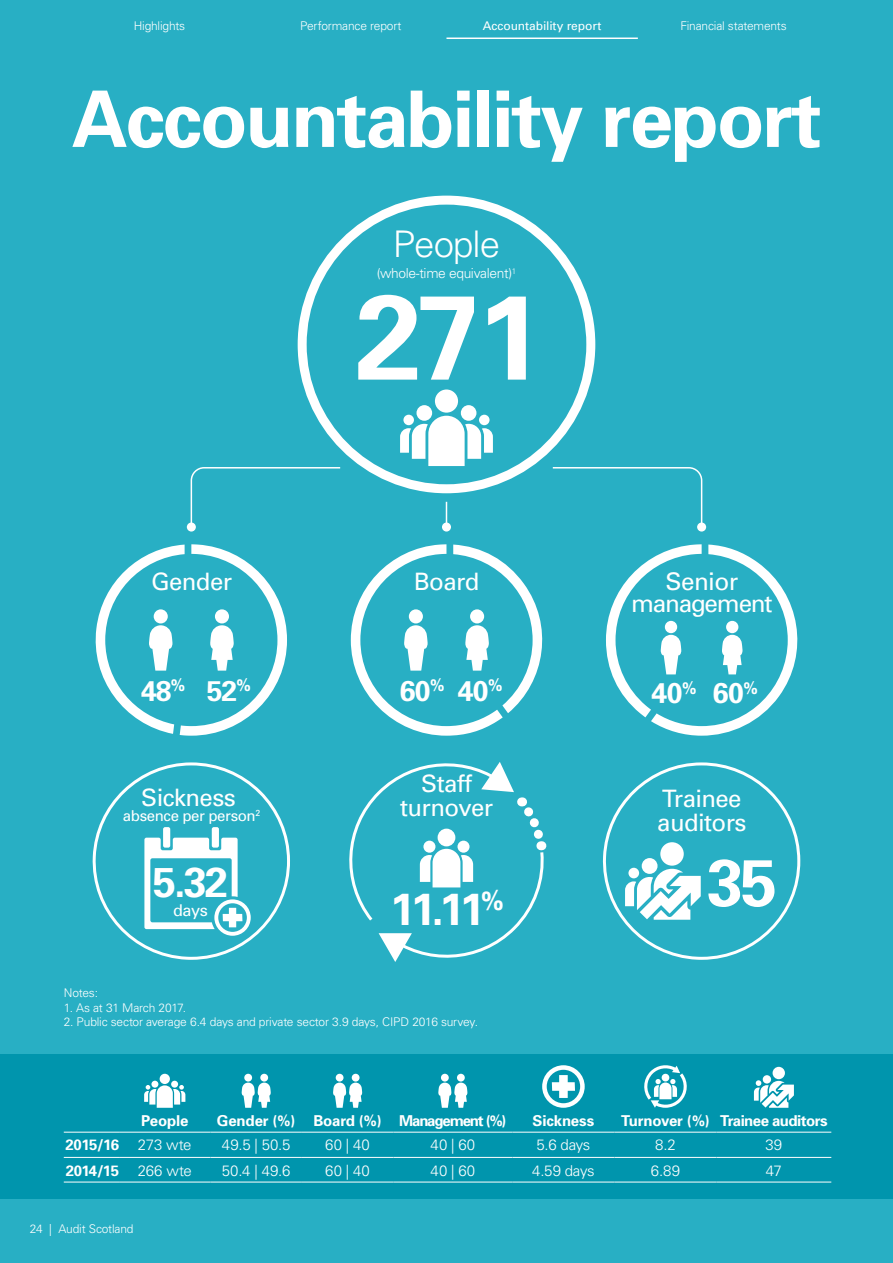
<style>
.page{position:relative;width:893px;height:1263px;background:#28afc4}
.page>*{position:absolute;margin:0;border:0;box-sizing:border-box;transform-origin:0 0}
.t1{font:700 120px "Univers";color:#fff}
._14A-Section_header{font:700 78px "Univers";letter-spacing:-.025em;color:#fff}
.t2{font:700 66px "Univers";color:#fff}
.t3{font:700 45.15px "Univers";color:#fff}
.t4{font:700 41.85px "Univers";color:#fff}
.t5{font:300 36.75px "Univers";letter-spacing:-.025em;color:#fff}
.t6{font:700 28.5px "Univers";letter-spacing:-.03em;color:#fff}
.t7{font:700 26.25px "Univers";color:#fff}
.t8{font:24.3px/21.6px "Univers";letter-spacing:-.05em;color:#fff;text-align:center}
.t9{font:24px/24px "Univers";letter-spacing:-.025em;color:#fff}
.t10{font:16.2px "Univers";color:#fff}
._00-Exhibit_artwork{font:300 15px "Univers";color:#fff}
._00-Exhibit_artwork-2{font:700 15px "Univers";letter-spacing:-.03em;color:#fff}
.t11{font:15px "Univers";letter-spacing:-.025em;color:#fff}
._00-Exhibit_artwork-3{font:700 15px "Univers";letter-spacing:-.075em;color:#fff}
._00-Exhibit_artwork-4{font:700 15px "Univers";letter-spacing:-.01em;color:#fff}
.t12{font:300 13.8px "Univers";letter-spacing:-.025em;color:#fff}
._24-Item_note__Corp{font:300 12px "Univers";letter-spacing:-.015em;color:#fff}
.t13{font:12px "Univers";letter-spacing:-.005em;color:#fff}
</style>
<div class="page">
<hr style="left:446px;top:38px;width:192px;height:1px;background:#fff">
<div style="left:0;top:1054px;width:893px;height:145px;background:#0095ad"></div>
<hr style="left:64px;top:1157px;width:55px;height:1px;background:#fff">
<hr style="left:119px;top:1157px;width:91px;height:1px;background:#fff">
<hr style="left:210px;top:1157px;width:92px;height:1px;background:#fff">
<hr style="left:302px;top:1157px;width:91px;height:1px;background:#fff">
<hr style="left:393px;top:1157px;width:119px;height:1px;background:#fff">
<hr style="left:512px;top:1157px;width:102px;height:1px;background:#fff">
<hr style="left:614px;top:1157px;width:102px;height:1px;background:#fff">
<hr style="left:716px;top:1157px;width:115px;height:1px;background:#fff">
<hr style="left:64px;top:1182px;width:55px;height:1px;background:#fff">
<hr style="left:119px;top:1182px;width:91px;height:1px;background:#fff">
<hr style="left:210px;top:1182px;width:92px;height:1px;background:#fff">
<hr style="left:302px;top:1182px;width:91px;height:1px;background:#fff">
<hr style="left:393px;top:1182px;width:119px;height:1px;background:#fff">
<hr style="left:512px;top:1182px;width:102px;height:1px;background:#fff">
<hr style="left:614px;top:1182px;width:102px;height:1px;background:#fff">
<hr style="left:716px;top:1182px;width:115px;height:1px;background:#fff">
<hr style="left:64px;top:1132px;width:55px;height:1px;background:#fff">
<hr style="left:119px;top:1132px;width:91px;height:1px;background:#fff">
<hr style="left:210px;top:1132px;width:92px;height:1px;background:#fff">
<hr style="left:302px;top:1132px;width:91px;height:1px;background:#fff">
<hr style="left:393px;top:1132px;width:119px;height:1px;background:#fff">
<hr style="left:512px;top:1132px;width:102px;height:1px;background:#fff">
<hr style="left:614px;top:1132px;width:102px;height:1px;background:#fff">
<hr style="left:716px;top:1132px;width:115px;height:1px;background:#fff">
<svg style="left:298px;top:196px;width:297px;height:297px"></svg>
<div style="left:416px;top:405px;width:16px;height:16px;background:#fff;border-radius:50%"></div>
<div style="left:461px;top:405px;width:15px;height:16px;background:#fff;border-radius:50%"></div>
<svg style="left:400px;top:416px;width:93px;height:50px"></svg>
<div style="left:435px;top:389px;width:23px;height:24px;background:#fff;border-radius:50%"></div>
<svg style="left:95px;top:544px;width:192px;height:192px"></svg>
<svg style="left:551px;top:466px;width:152px;height:56px"></svg>
<div style="left:697px;top:522px;width:9px;height:9px;background:#fff;border-radius:50%"></div>
<svg style="left:446px;top:502px;width:1px;height:20px"></svg>
<div style="left:442px;top:522px;width:9px;height:9px;background:#fff;border-radius:50%"></div>
<svg style="left:190px;top:466px;width:152px;height:56px"></svg>
<div style="left:187px;top:522px;width:9px;height:9px;background:#fff;border-radius:50%"></div>
<svg style="left:602px;top:762px;width:199px;height:198px"></svg>
<svg style="left:92px;top:762px;width:198px;height:198px"></svg>
<svg style="left:349px;top:762px;width:198px;height:200px"></svg>
<div style="left:438px;top:829px;width:17px;height:17px;background:#fff;border-radius:50%"></div>
<svg style="left:351px;top:544px;width:192px;height:192px"></svg>
<svg style="left:606px;top:544px;width:192px;height:192px"></svg>
<div style="left:151px;top:1081px;width:7px;height:7px;background:#fff;border-radius:50%"></div>
<div style="left:171px;top:1081px;width:7px;height:7px;background:#fff;border-radius:50%"></div>
<svg style="left:144px;top:1085px;width:41px;height:23px"></svg>
<div style="left:160px;top:1074px;width:10px;height:10px;background:#fff;border-radius:50%"></div>
<div style="left:260px;top:1074px;width:8px;height:7px;background:#fff;border-radius:50%"></div>
<svg style="left:242px;top:1082px;width:29px;height:26px"></svg>
<div style="left:244px;top:1074px;width:8px;height:7px;background:#fff;border-radius:50%"></div>
<div style="left:352px;top:1074px;width:8px;height:7px;background:#fff;border-radius:50%"></div>
<svg style="left:333px;top:1082px;width:29px;height:26px"></svg>
<div style="left:336px;top:1074px;width:7px;height:7px;background:#fff;border-radius:50%"></div>
<div style="left:457px;top:1074px;width:8px;height:7px;background:#fff;border-radius:50%"></div>
<svg style="left:438px;top:1082px;width:29px;height:26px"></svg>
<div style="left:441px;top:1074px;width:8px;height:7px;background:#fff;border-radius:50%"></div>
<svg style="left:542px;top:1065px;width:43px;height:43px"></svg>
<svg style="left:644px;top:1065px;width:43px;height:43px"></svg>
<div style="left:763px;top:1075px;width:8px;height:8px;background:#fff;border-radius:50%"></div>
<div style="left:773px;top:1067px;width:12px;height:12px;background:#fff;border-radius:50%"></div>
<svg style="left:754px;top:1080px;width:40px;height:28px"></svg>
<p class="_24-Item_note__Corp" style="left:134px;top:18px;width:53px">Highlights</p>
<p class="_24-Item_note__Corp" style="left:300px;top:18px;width:103px">Performance report</p>
<p class="t13" style="left:483px;top:19px;width:120px">Accountability report</p>
<p class="_24-Item_note__Corp" style="left:680px;top:18px;width:108px">Financial statements</p>
<p class="_14A-Section_header" style="left:71px;top:72px;width:752px">Accountability report</p>
<p class="t5" style="left:393px;top:222px;width:109px">People</p>
<p class="t12" style="left:377px;top:265px;width:141px">(whole-time equivalent)<sup>1</sup></p>
<p class="t9" style="left:151px;top:570px;width:83px">Gender</p>
<p class="t6" style="left:141px;top:673px;width:46px">48<sup>%</sup></p>
<p class="t6" style="left:207px;top:673px;width:46px">52<sup>%</sup></p>
<p class="t9" style="left:141px;top:785px;width:96px">Sickness</p>
<p class="t11" style="left:123px;top:807px;width:139px">absence per person<sup>2</sup></p>
<p class="t4" style="left:153px;top:856px;width:77px">5.32</p>
<p class="t10" style="left:173px;top:901px;width:36px">days</p>
<p class="t1" style="left:355px;top:265px;width:190px">271</p>
<p class="t9" style="left:414px;top:570px;width:67px">Board</p>
<p class="t6" style="left:400px;top:673px;width:47px">60<sup>%</sup></p>
<p class="t6" style="left:458px;top:673px;width:47px">40<sup>%</sup></p>
<p class="t9" style="left:400px;top:772px;width:95px;text-align:center">Staff turnover</p>
<p class="t7" style="left:480px;top:885px;width:25px">%</p>
<p class="t3" style="left:390px;top:882px;width:96px">11.11</p>
<p class="_24-Item_note__Corp" style="left:64px;top:986px;width:36px">Notes:</p>
<p class="_24-Item_note__Corp" style="left:64px;top:1000px;width:124px">1. As at 31 March 2017.</p>
<p class="_24-Item_note__Corp" style="left:64px;top:1015px;width:416px">2. Public sector average 6.4 days and private sector 3.9 days, CIPD 2016 survey.</p>
<p class="t8" style="left:631px;top:571px;width:143px">Senior management</p>
<p class="t6" style="left:652px;top:676px;width:47px">40<sup>%</sup></p>
<p class="t6" style="left:713px;top:676px;width:47px">60<sup>%</sup></p>
<p class="t9" style="left:657px;top:786px;width:91px">Trainee auditors</p>
<p class="t2" style="left:707px;top:843px;width:72px">35</p>
<p class="_00-Exhibit_artwork-2" style="left:141px;top:1111px;width:49px">People</p>
<p class="_00-Exhibit_artwork-2" style="left:217px;top:1111px;width:80px">Gender (%)</p>
<p class="_00-Exhibit_artwork-2" style="left:313px;top:1111px;width:70px">Board (%)</p>
<p class="_00-Exhibit_artwork-3" style="left:399px;top:1111px;width:109px">Management (%)</p>
<p class="_00-Exhibit_artwork-4" style="left:533px;top:1111px;width:63px">Sickness</p>
<p class="_00-Exhibit_artwork-2" style="left:621px;top:1111px;width:90px">Turnover (%)</p>
<p class="_00-Exhibit_artwork-2" style="left:720px;top:1111px;width:109px">Trainee auditors</p>
<p class="_00-Exhibit_artwork-2" style="left:66px;top:1136px;width:55px">2015/16</p>
<p class="_00-Exhibit_artwork" style="left:138px;top:1136px;width:55px">273 wte</p>
<p class="_00-Exhibit_artwork" style="left:222px;top:1136px;width:70px">49.5 | 50.5</p>
<p class="_00-Exhibit_artwork" style="left:325px;top:1136px;width:46px">60 | 40</p>
<p class="_00-Exhibit_artwork" style="left:431px;top:1136px;width:46px">40 | 60</p>
<p class="_00-Exhibit_artwork" style="left:536px;top:1136px;width:55px">5.6 days</p>
<p class="_00-Exhibit_artwork" style="left:655px;top:1136px;width:22px">8.2</p>
<p class="_00-Exhibit_artwork" style="left:765px;top:1136px;width:18px">39</p>
<p class="_00-Exhibit_artwork-2" style="left:66px;top:1161px;width:55px">2014/15</p>
<p class="_00-Exhibit_artwork" style="left:138px;top:1161px;width:56px">266 wte</p>
<p class="_00-Exhibit_artwork" style="left:222px;top:1161px;width:70px">50.4 | 49.6</p>
<p class="_00-Exhibit_artwork" style="left:325px;top:1161px;width:46px">60 | 40</p>
<p class="_00-Exhibit_artwork" style="left:431px;top:1161px;width:46px">40 | 60</p>
<p class="_00-Exhibit_artwork" style="left:532px;top:1161px;width:64px">4.59 days</p>
<p class="_00-Exhibit_artwork" style="left:651px;top:1161px;width:31px">6.89</p>
<p class="_00-Exhibit_artwork" style="left:766px;top:1161px;width:17px">47</p>
<p class="_24-Item_note__Corp" style="left:30px;top:1222px;width:105px">24 | Audit Scotland</p>
</div>
